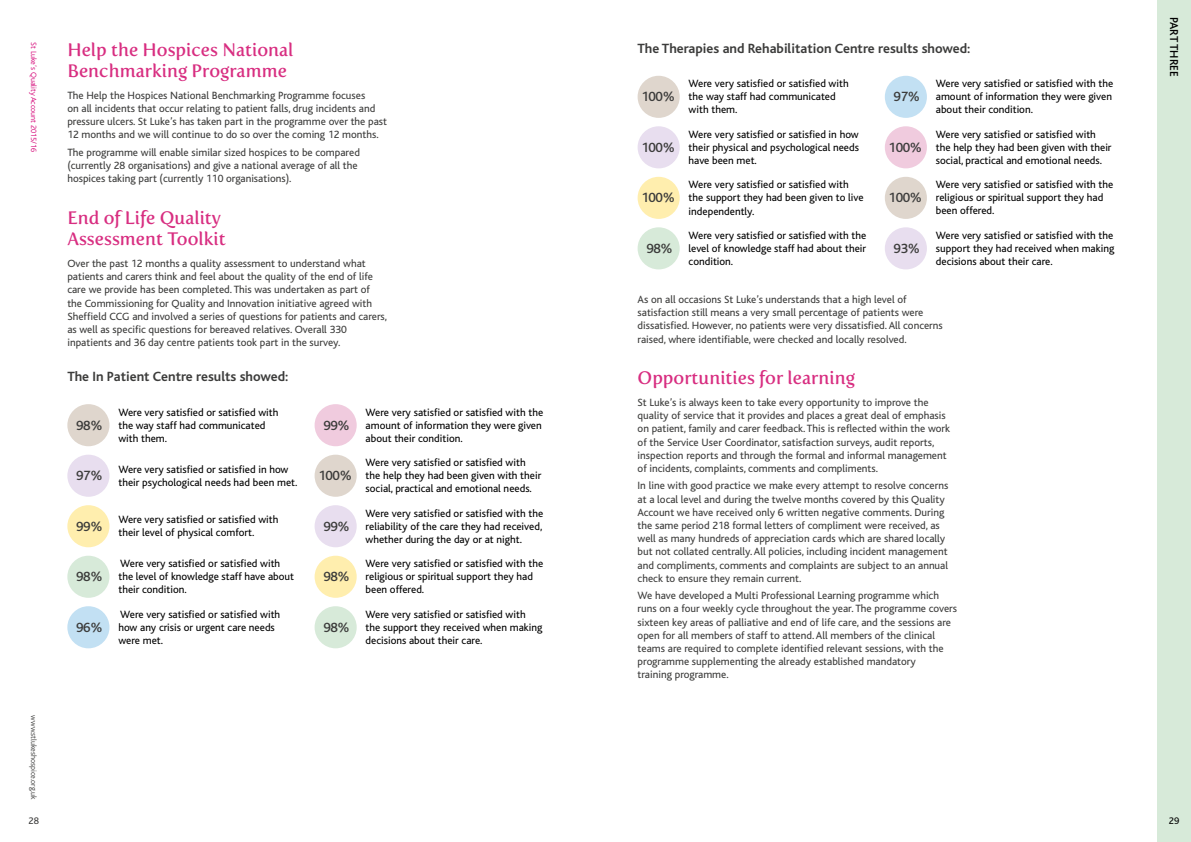
<style>
.page{position:relative;width:1191px;height:842px;background:#fff}
.page>*{position:absolute;margin:0;border:0;box-sizing:border-box;transform-origin:0 0}
.t1{font:18px/21px "Fertigo Pro";color:#d82e81}
.t2{font:700 14px "Bliss";color:#3c3c3b}
.t3{font:500 14px "Bliss";letter-spacing:-.025em;color:#3c3c3b}
.t4{font:500 12px "Bliss";color:#000}
.t5{font:11px/13.2px "Bliss";color:#3c3c3b}
.t6{font:11px/13px "Bliss";color:#000}
.t7{font:10px "Bliss";color:#000}
.t8{font:10px "Bliss";color:#3c3c3b}
.t9{font:300 8px "Bliss";color:#d40075}
.t10{font:300 8px "Bliss";color:#3c3c3b}
</style>
<div class="page">
<div style="left:1157px;top:0;width:34px;height:842px;background:#d7ead9"></div>
<div style="left:637px;top:76px;width:42px;height:42px;background:#dfd6cd;border-radius:50%"></div>
<div style="left:637px;top:126px;width:42px;height:42px;background:#e8deef;border-radius:50%"></div>
<div style="left:637px;top:177px;width:42px;height:42px;background:#ffeeae;border-radius:50%"></div>
<div style="left:637px;top:227px;width:42px;height:42px;background:#d7ead9;border-radius:50%"></div>
<div style="left:884px;top:126px;width:43px;height:42px;background:#f0cbde;border-radius:50%"></div>
<div style="left:884px;top:177px;width:43px;height:42px;background:#dfd6cd;border-radius:50%"></div>
<div style="left:884px;top:227px;width:43px;height:42px;background:#e8deef;border-radius:50%"></div>
<div style="left:884px;top:76px;width:43px;height:42px;background:#c2e0f3;border-radius:50%"></div>
<div style="left:67px;top:556px;width:42px;height:42px;background:#d7ead9;border-radius:50%"></div>
<div style="left:67px;top:404px;width:42px;height:42px;background:#dfd6cd;border-radius:50%"></div>
<div style="left:67px;top:455px;width:42px;height:42px;background:#e8deef;border-radius:50%"></div>
<div style="left:67px;top:505px;width:42px;height:42px;background:#ffeeae;border-radius:50%"></div>
<div style="left:67px;top:606px;width:42px;height:42px;background:#c2e0f3;border-radius:50%"></div>
<div style="left:314px;top:556px;width:43px;height:42px;background:#ffeeae;border-radius:50%"></div>
<div style="left:314px;top:404px;width:43px;height:42px;background:#f0cbde;border-radius:50%"></div>
<div style="left:314px;top:505px;width:43px;height:42px;background:#e8deef;border-radius:50%"></div>
<div style="left:314px;top:606px;width:43px;height:42px;background:#d7ead9;border-radius:50%"></div>
<div style="left:314px;top:455px;width:43px;height:42px;background:#dfd6cd;border-radius:50%"></div>
<p class="t9" style="left:38px;top:42px;width:112px;rotate:90deg">St Luke’s Quality Account 2015/16</p>
<p class="t10" style="left:38px;top:715px;width:86px;rotate:90deg">www.stlukeshospice.org.uk</p>
<p class="t8" style="left:28px;top:816px;width:12px">28</p>
<h1 class="t1" style="left:67px;top:39px;width:228px">Help the Hospices National<br>Benchmarking Programme</h1>
<p class="t5" style="left:67px;top:89px;width:321px">The Help the Hospices National Benchmarking Programme focuses<br>on all incidents that occur relating to patient falls, drug incidents and pressure ulcers. St Luke’s has taken part in the programme over the past 12 months and we will continue to do so over the coming 12 months.</p>
<p class="t5" style="left:67px;top:146px;width:294px">The programme will enable similar sized hospices to be compared (currently 28 organisations) and give a national average of all the hospices taking part (currently 110 organisations).</p>
<h1 class="t1" style="left:67px;top:208px;width:160px">End of Life Quality<br>Assessment Toolkit</h1>
<p class="t5" style="left:67px;top:257px;width:321px">Over the past 12 months a quality assessment to understand what patients and carers think and feel about the quality of the end of life care we provide has been completed. This was undertaken as part of the Commissioning for Quality and Innovation initiative agreed with Sheffield CCG and involved a series of questions for patients and carers, as well as specific questions for bereaved relatives. Overall 330 inpatients and 36 day centre patients took part in the survey.</p>
<p class="t2" style="left:67px;top:369px;width:222px">The In Patient Centre results showed:</p>
<p class="t3" style="left:76px;top:418px;width:28px">98%</p>
<p class="t3" style="left:76px;top:468px;width:28px">97%</p>
<p class="t3" style="left:76px;top:519px;width:28px">99%</p>
<p class="t3" style="left:76px;top:569px;width:28px">98%</p>
<p class="t3" style="left:76px;top:620px;width:28px">96%</p>
<p class="t6" style="left:118px;top:406px;width:162px">Were very satisfied or satisfied with the way staff had communicated with them.</p>
<p class="t6" style="left:118px;top:463px;width:181px">Were very satisfied or satisfied in how their psychological needs had been met.</p>
<p class="t6" style="left:118px;top:513px;width:162px">Were very satisfied or satisfied with their level of physical comfort.</p>
<p class="t6" style="left:118px;top:557px;width:177px">Were very satisfied or satisfied with the level of knowledge staff have about their condition.</p>
<p class="t6" style="left:118px;top:608px;width:163px">Were very satisfied or satisfied with how any crisis or urgent care needs were met.</p>
<p class="t3" style="left:323px;top:418px;width:28px">99%</p>
<p class="t3" style="left:318px;top:468px;width:35px">100%</p>
<p class="t3" style="left:323px;top:519px;width:28px">99%</p>
<p class="t3" style="left:323px;top:569px;width:28px">98%</p>
<p class="t3" style="left:323px;top:620px;width:28px">98%</p>
<p class="t6" style="left:366px;top:406px;width:179px">Were very satisfied or satisfied with the amount of information they were given about their condition.</p>
<p class="t6" style="left:366px;top:456px;width:177px">Were very satisfied or satisfied with the help they had been given with their social, practical and emotional needs.</p>
<p class="t6" style="left:366px;top:507px;width:179px;text-align:justify">Were very satisfied or satisfied with the reliability of the care they had received, whether during the day or at night.</p>
<p class="t6" style="left:366px;top:557px;width:179px">Were very satisfied or satisfied with the religious or spiritual support they had been offered.</p>
<p class="t6" style="left:366px;top:608px;width:178px">Were very satisfied or satisfied with the support they received when making decisions about their care.</p>
<p class="t2" style="left:637px;top:41px;width:334px">The Therapies and Rehabilitation Centre results showed:</p>
<p class="t3" style="left:641px;top:90px;width:35px">100%</p>
<p class="t3" style="left:641px;top:140px;width:35px">100%</p>
<p class="t3" style="left:641px;top:191px;width:35px">100%</p>
<p class="t3" style="left:646px;top:241px;width:28px">98%</p>
<p class="t6" style="left:688px;top:78px;width:162px">Were very satisfied or satisfied with the way staff had communicated with them.</p>
<p class="t6" style="left:688px;top:128px;width:172px;text-align:justify">Were very satisfied or satisfied in how their physical and psychological needs have been met.</p>
<p class="t6" style="left:688px;top:179px;width:177px">Were very satisfied or satisfied with the support they had been given to live independently.</p>
<p class="t6" style="left:688px;top:229px;width:179px;text-align:justify">Were very satisfied or satisfied with the level of knowledge staff had about their condition.</p>
<p class="t3" style="left:893px;top:90px;width:28px">97%</p>
<p class="t3" style="left:888px;top:140px;width:35px">100%</p>
<p class="t3" style="left:888px;top:191px;width:35px">100%</p>
<p class="t3" style="left:893px;top:241px;width:28px">93%</p>
<p class="t6" style="left:936px;top:78px;width:179px">Were very satisfied or satisfied with the amount of information they were given about their condition.</p>
<p class="t6" style="left:936px;top:128px;width:177px">Were very satisfied or satisfied with the help they had been given with their social, practical and emotional needs.</p>
<p class="t6" style="left:936px;top:179px;width:179px">Were very satisfied or satisfied with the religious or spiritual support they had been offered.</p>
<p class="t6" style="left:936px;top:229px;width:180px;text-align:justify">Were very satisfied or satisfied with the support they had received when making decisions about their care.</p>
<p class="t5" style="left:637px;top:293px;width:307px">As on all occasions St Luke’s understands that a high level of satisfaction still means a very small percentage of patients were dissatisfied. However, no patients were very dissatisfied. All concerns raised, where identifiable, were checked and locally resolved.</p>
<h1 class="t1" style="left:637px;top:368px;width:219px">Opportunities for learning</h1>
<p class="t5" style="left:637px;top:396px;width:314px">St Luke’s is always keen to take every opportunity to improve the quality of service that it provides and places a great deal of emphasis on patient, family and carer feedback. This is reflected within the work of the Service User Coordinator, satisfaction surveys, audit reports, inspection reports and through the formal and informal management of incidents, complaints, comments and compliments.</p>
<p class="t5" style="left:637px;top:479px;width:312px">In line with good practice we make every attempt to resolve concerns at a local level and during the twelve months covered by this Quality Account we have received only 6 written negative comments. During the same period 218 formal letters of compliment were received, as well as many hundreds of appreciation cards which are shared locally but not collated centrally. All policies, including incident management and compliments, comments and complaints are subject to an annual check to ensure they remain current.</p>
<p class="t5" style="left:637px;top:589px;width:321px">We have developed a Multi Professional Learning programme which runs on a four weekly cycle throughout the year. The programme covers sixteen key areas of palliative and end of life care, and the sessions are open for all members of staff to attend. All members of the clinical teams are required to complete identified relevant sessions, with the programme supplementing the already established mandatory<br>training programme.</p>
<p class="t4" style="left:1180px;top:17px;width:61px;rotate:90deg">PART THREE</p>
<p class="t7" style="left:1168px;top:816px;width:12px">29</p>
</div>
